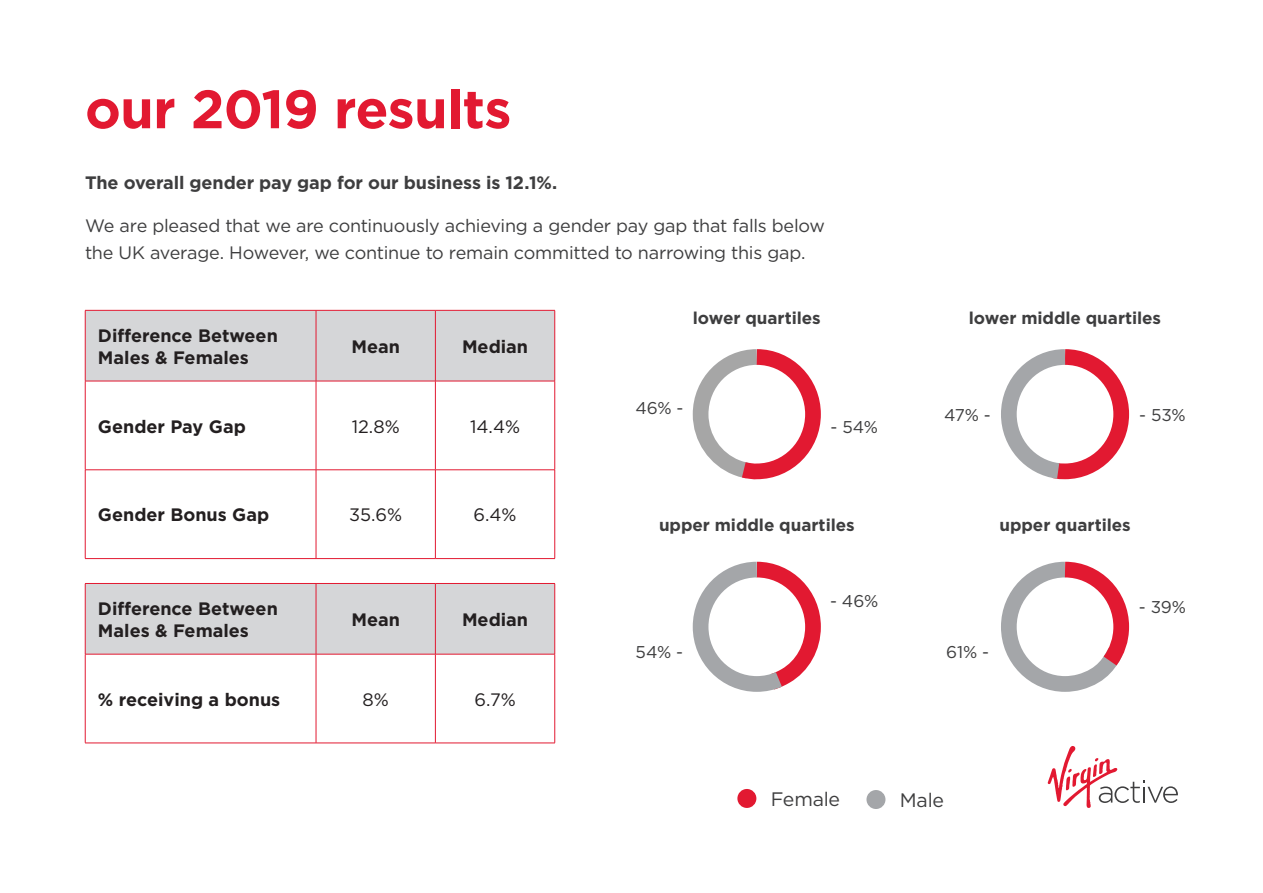
<style>
.page{position:relative;width:1263px;height:893px;background:#fff}
.page>*{position:absolute;margin:0;border:0;box-sizing:border-box;transform-origin:0 0}
.t1{font:700 54px "Gotham";letter-spacing:-.015em;color:#e21931}
.t2{font:19.5px "Gotham";letter-spacing:-.015em;color:#3e3e3f}
.t3{font:18px/27px "Gotham";letter-spacing:-.015em;color:#3e3e3f}
.t4{font:700 18px/21.6px "Gotham";color:#231f20}
.t5{font:700 18px "Gotham";letter-spacing:-.005em;color:#3e3e3f}
.t6{font:18px "Gotham";color:#231f20}
.t7{font:700 17.1px "Gotham";letter-spacing:-.005em;color:#3e3e3f}
.t8{font:17.1px "Gotham";color:#3e3e3f}
</style>
<div class="page">
<svg style="left:1001px;top:349px;width:129px;height:131px"></svg>
<svg style="left:692px;top:349px;width:129px;height:131px"></svg>
<svg style="left:1001px;top:561px;width:129px;height:131px"></svg>
<svg style="left:692px;top:561px;width:129px;height:131px"></svg>
<div style="left:737px;top:789px;width:19px;height:19px;background:#e21931;border-radius:50%"></div>
<div style="left:866px;top:790px;width:19px;height:19px;background:#a4a6a9;border-radius:50%"></div>
<svg style="left:1048px;top:746px;width:130px;height:62px"></svg>
<div style="left:86px;top:311px;width:468px;height:70px;background:#d5d6d8"></div>
<hr style="left:85px;top:310px;width:231px;height:1px;background:#e21931">
<hr style="left:85px;top:310px;width:1px;height:71px;background:#e21931">
<hr style="left:316px;top:310px;width:119px;height:1px;background:#e21931">
<hr style="left:316px;top:310px;width:1px;height:71px;background:#e21931">
<hr style="left:435px;top:310px;width:120px;height:1px;background:#e21931">
<hr style="left:435px;top:310px;width:1px;height:71px;background:#e21931">
<hr style="left:554px;top:310px;width:1px;height:71px;background:#e21931">
<hr style="left:85px;top:381px;width:231px;height:1px;background:#e21931">
<hr style="left:85px;top:381px;width:1px;height:89px;background:#e21931">
<hr style="left:316px;top:381px;width:119px;height:1px;background:#e21931">
<hr style="left:316px;top:381px;width:1px;height:89px;background:#e21931">
<hr style="left:435px;top:381px;width:120px;height:1px;background:#e21931">
<hr style="left:435px;top:381px;width:1px;height:89px;background:#e21931">
<hr style="left:554px;top:381px;width:1px;height:89px;background:#e21931">
<hr style="left:85px;top:470px;width:231px;height:1px;background:#e21931">
<hr style="left:85px;top:470px;width:1px;height:88px;background:#e21931">
<hr style="left:316px;top:470px;width:119px;height:1px;background:#e21931">
<hr style="left:316px;top:470px;width:1px;height:88px;background:#e21931">
<hr style="left:435px;top:470px;width:120px;height:1px;background:#e21931">
<hr style="left:435px;top:470px;width:1px;height:88px;background:#e21931">
<hr style="left:554px;top:470px;width:1px;height:88px;background:#e21931">
<hr style="left:85px;top:558px;width:231px;height:1px;background:#e21931">
<hr style="left:316px;top:558px;width:119px;height:1px;background:#e21931">
<hr style="left:435px;top:558px;width:120px;height:1px;background:#e21931">
<div style="left:86px;top:584px;width:468px;height:70px;background:#d5d6d8"></div>
<hr style="left:85px;top:583px;width:231px;height:1px;background:#e21931">
<hr style="left:85px;top:584px;width:1px;height:70px;background:#e21931">
<hr style="left:316px;top:583px;width:119px;height:1px;background:#e21931">
<hr style="left:316px;top:584px;width:1px;height:70px;background:#e21931">
<hr style="left:435px;top:583px;width:120px;height:1px;background:#e21931">
<hr style="left:435px;top:584px;width:1px;height:70px;background:#e21931">
<hr style="left:554px;top:584px;width:1px;height:70px;background:#e21931">
<hr style="left:85px;top:654px;width:231px;height:1px;background:#e21931">
<hr style="left:85px;top:654px;width:1px;height:89px;background:#e21931">
<hr style="left:316px;top:654px;width:119px;height:1px;background:#e21931">
<hr style="left:316px;top:654px;width:1px;height:89px;background:#e21931">
<hr style="left:435px;top:654px;width:120px;height:1px;background:#e21931">
<hr style="left:435px;top:654px;width:1px;height:89px;background:#e21931">
<hr style="left:554px;top:654px;width:1px;height:89px;background:#e21931">
<hr style="left:85px;top:743px;width:231px;height:1px;background:#e21931">
<hr style="left:316px;top:743px;width:119px;height:1px;background:#e21931">
<hr style="left:435px;top:743px;width:120px;height:1px;background:#e21931">
<p class="t1" style="left:85px;top:73px;width:428px">our 2019 results</p>
<p class="t5" style="left:85px;top:170px;width:474px">The overall gender pay gap for our business is 12.1%.</p>
<p class="t3" style="left:85px;top:212px;width:741px">We are pleased that we are continuously achieving a gender pay gap that falls below the UK average. However, we continue to remain committed to narrowing this gap.</p>
<p class="t4" style="left:98px;top:325px;width:181px">Difference Between<br>Males &amp; Females</p>
<p class="t4" style="left:351px;top:336px;width:50px">Mean</p>
<p class="t4" style="left:462px;top:336px;width:68px">Median</p>
<p class="t4" style="left:98px;top:415px;width:149px">Gender Pay Gap</p>
<p class="t6" style="left:352px;top:415px;width:49px">12.8%</p>
<p class="t6" style="left:470px;top:415px;width:52px">14.4%</p>
<p class="t4" style="left:98px;top:504px;width:173px">Gender Bonus Gap</p>
<p class="t6" style="left:349px;top:503px;width:55px">35.6%</p>
<p class="t6" style="left:473px;top:503px;width:45px">6.4%</p>
<p class="t4" style="left:98px;top:598px;width:181px">Difference Between<br>Males &amp; Females</p>
<p class="t4" style="left:351px;top:609px;width:50px">Mean</p>
<p class="t4" style="left:462px;top:609px;width:68px">Median</p>
<p class="t4" style="left:98px;top:688px;width:184px">% receiving a bonus</p>
<p class="t6" style="left:362px;top:688px;width:28px">8%</p>
<p class="t6" style="left:474px;top:688px;width:43px">6.7%</p>
<p class="t7" style="left:693px;top:306px;width:129px">lower quartiles</p>
<p class="t7" style="left:969px;top:306px;width:194px">lower middle quartiles</p>
<p class="t8" style="left:635px;top:397px;width:50px">46% -</p>
<p class="t8" style="left:831px;top:416px;width:49px">- 54%</p>
<p class="t8" style="left:944px;top:404px;width:48px">47% -</p>
<p class="t8" style="left:1139px;top:404px;width:48px">- 53%</p>
<p class="t7" style="left:659px;top:514px;width:197px">upper middle quartiles</p>
<p class="t7" style="left:999px;top:514px;width:133px">upper quartiles</p>
<p class="t8" style="left:636px;top:640px;width:49px">54% -</p>
<p class="t8" style="left:830px;top:590px;width:50px">- 46%</p>
<p class="t8" style="left:946px;top:640px;width:44px">61% -</p>
<p class="t8" style="left:1139px;top:596px;width:49px">- 39%</p>
<p class="t2" style="left:771px;top:787px;width:71px">Female</p>
<p class="t2" style="left:900px;top:787px;width:46px">Male</p>
</div>
